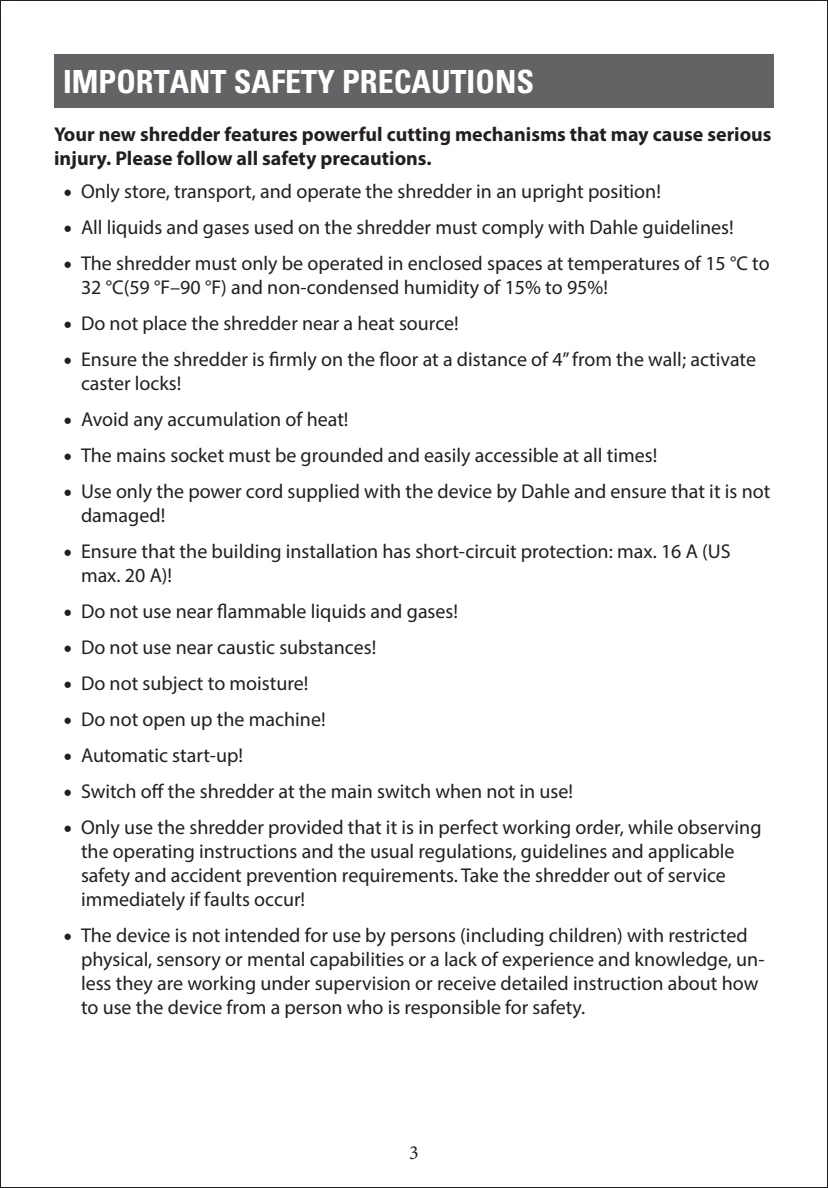
<style>
.page{position:relative;width:828px;height:1188px;background:#fff}
.page>*{position:absolute;margin:0;border:0;box-sizing:border-box;transform-origin:0 0}
.t1{font:700 condensed 32px "Univers";color:#fff}
.t2{font:20px/24px "Myriad Pro";color:#231f20}
.t3{font:700 20px/24px "Myriad Pro";color:#231f20}
.t4{font:20px "Minion Pro";color:#231f20}
.s1{font-family:"Minion Pro";font-size:24px}
</style>
<div class="page">
<div style="left:54px;top:54px;width:720px;height:54px;background:#636366"></div>
<p class="t1" style="left:63px;top:61px;width:473px">IMPORTANT SAFETY PRECAUTIONS</p>
<p class="t3" style="left:54px;top:122px;width:719px">Your new shredder features powerful cutting mechanisms that may cause serious injury. Please follow all safety precautions.</p>
<p class="t2" style="left:63px;top:179px;width:600px"><span class="s1">•</span> Only store, transport, and operate the shredder in an upright position!</p>
<p class="t2" style="left:63px;top:215px;width:672px"><span class="s1">•</span> All liquids and gases used on the shredder must comply with Dahle guidelines!</p>
<p class="t2" style="left:81px;top:251px;width:690px;text-indent:-18px"><span class="s1">•</span> The shredder must only be operated in enclosed spaces at temperatures of 15 °C to<br>32 °C(59 °F–90 °F) and non-condensed humidity of 15% to 95%!</p>
<p class="t2" style="left:63px;top:311px;width:397px"><span class="s1">•</span> Do not place the shredder near a heat source!</p>
<p class="t2" style="left:81px;top:347px;width:677px;text-indent:-18px"><span class="s1">•</span> Ensure the shredder is firmly on the floor at a distance of 4” from the wall; activate caster locks!</p>
<p class="t2" style="left:63px;top:407px;width:287px"><span class="s1">•</span> Avoid any accumulation of heat!</p>
<p class="t2" style="left:63px;top:443px;width:596px"><span class="s1">•</span> The mains socket must be grounded and easily accessible at all times!</p>
<p class="t2" style="left:81px;top:479px;width:691px;text-indent:-18px"><span class="s1">•</span> Use only the power cord supplied with the device by Dahle and ensure that it is not damaged!</p>
<p class="t2" style="left:81px;top:539px;width:651px;text-indent:-18px"><span class="s1">•</span> Ensure that the building installation has short-circuit protection: max. 16 A (US max. 20 A)!</p>
<p class="t2" style="left:63px;top:599px;width:397px"><span class="s1">•</span> Do not use near flammable liquids and gases!</p>
<p class="t2" style="left:63px;top:635px;width:315px"><span class="s1">•</span> Do not use near caustic substances!</p>
<p class="t2" style="left:63px;top:671px;width:247px"><span class="s1">•</span> Do not subject to moisture!</p>
<p class="t2" style="left:63px;top:707px;width:264px"><span class="s1">•</span> Do not open up the machine!</p>
<p class="t2" style="left:63px;top:743px;width:182px"><span class="s1">•</span> Automatic start-up!</p>
<p class="t2" style="left:63px;top:779px;width:512px"><span class="s1">•</span> Switch off the shredder at the main switch when not in use!</p>
<p class="t2" style="left:81px;top:815px;width:682px;text-indent:-18px"><span class="s1">•</span> Only use the shredder provided that it is in perfect working order, while observing the operating instructions and the usual regulations, guidelines and applicable safety and accident prevention requirements. Take the shredder out of service immediately if faults occur!</p>
<p class="t2" style="left:81px;top:923px;width:685px;text-indent:-18px"><span class="s1">•</span> The device is not intended for use by persons (including children) with restricted physical, sensory or mental capabilities or a lack of experience and knowledge, un&shy;less they are working under supervision or receive detailed instruction about how to use the device from a person who is responsible for safety.</p>
<p class="t4" style="left:409px;top:1139px;width:11px">3</p>
</div>
